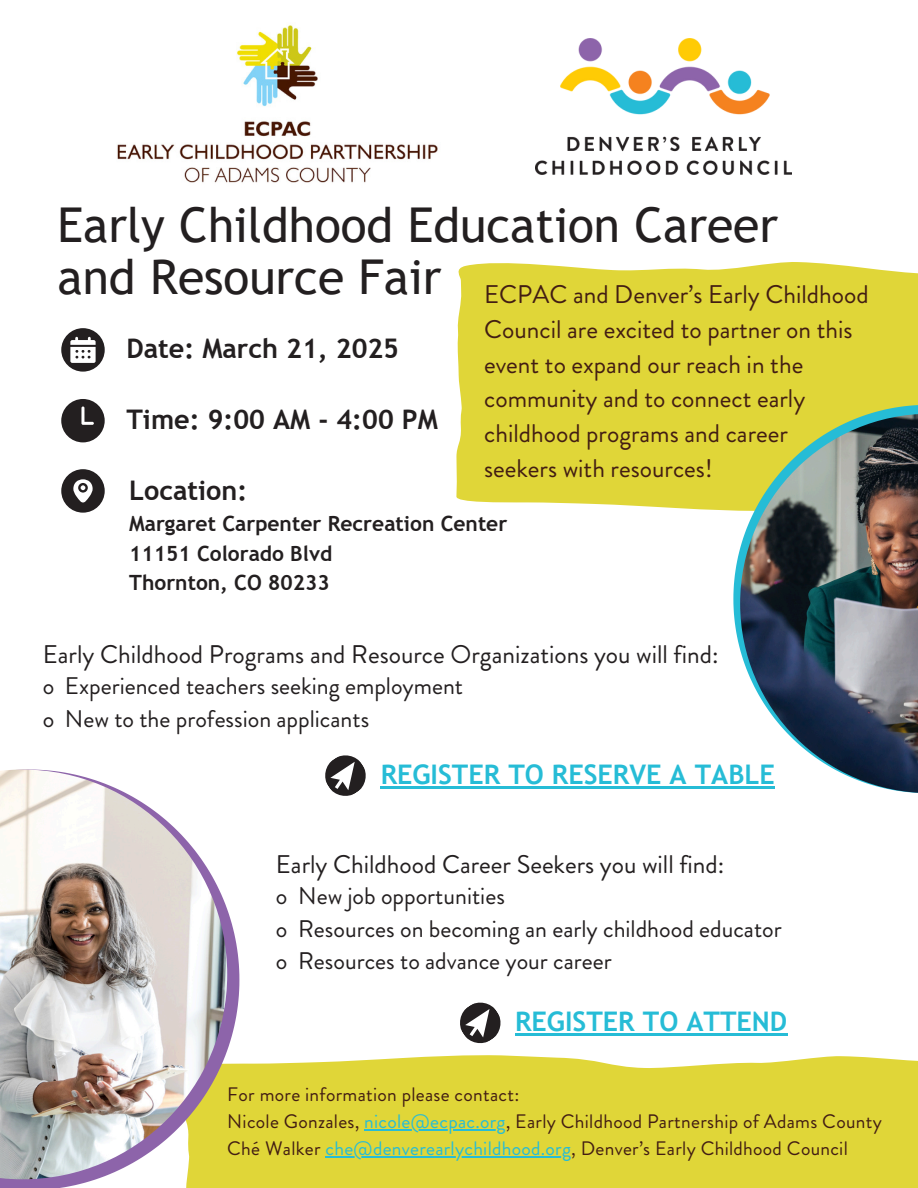
<style>
.page{position:relative;width:918px;height:1188px;background:#fff}
.page>*{position:absolute;margin:0;border:0;box-sizing:border-box;transform-origin:0 0}
.t1{font:48px/51.8px "Trebuchet MS";color:#231f20}
.t2{font:700 27px "Trebuchet MS";color:#231f20}
.t3{font:700 27px "Trebuchet MS";color:#26bcd6}
.t4{font:25.5px/34.8px "Brandon Grotesque";color:#421d13}
.t5{font:25.5px "Brandon Grotesque";color:#231f20}
.t6{font:24px/32.7px "Brandon Grotesque";color:#231f20}
.t7{font:700 21px/29.2px "Trebuchet MS";color:#231f20}
.t8{font:19.5px "Brandon Grotesque";letter-spacing:.015em;color:#421d13}
.s1{color:#26bcd6}
</style>
<div class="page">
<div style="left:239px;top:1055px;width:679px;height:133px;background:#e0d638"></div>
<svg style="left:0;top:909px;width:239px;height:279px"></svg>
<img style="left:0;top:770px;width:227px;height:409px">
<img style="left:536px;top:39px;width:255px;height:136px">
<svg style="left:61px;top:328px;width:44px;height:44px"></svg>
<svg style="left:61px;top:469px;width:44px;height:44px"></svg>
<img style="left:117px;top:25px;width:321px;height:158px">
<div style="left:456px;top:262px;width:462px;height:249px;background:#e0d638"></div>
<svg style="left:733px;top:405px;width:185px;height:244px;background:#bcd679"></svg>
<img style="left:740px;top:414px;width:178px;height:379px">
<svg style="left:61px;top:399px;width:44px;height:43px"></svg>
<svg style="left:325px;top:755px;width:41px;height:41px"></svg>
<svg style="left:460px;top:1002px;width:41px;height:42px"></svg>
<hr style="left:381px;top:786px;width:394px;height:3px;background:#26bcd6">
<hr style="left:515px;top:1034px;width:273px;height:2px;background:#26bcd6">
<hr style="left:364px;top:1129px;width:142px;height:1px;background:#26bcd6">
<hr style="left:326px;top:1156px;width:245px;height:1px;background:#26bcd6">
<h2 class="t1" style="left:57px;top:199px;width:722px">Early Childhood Education Career and Resource Fair</h2>
<p class="t4" style="left:484px;top:277px;width:386px">ECPAC and Denver’s Early Childhood<br>Council are excited to partner on this event to expand our reach in the community and to connect early childhood programs and career<br>seekers with resources!</p>
<p class="t2" style="left:126px;top:333px;width:274px">Date: March 21, 2025</p>
<h4 class="t2" style="left:126px;top:404px;width:313px">Time: 9:00 AM - 4:00 PM</h4>
<p class="t2" style="left:129px;top:475px;width:120px">Location:</p>
<p class="t7" style="left:129px;top:509px;width:380px">Margaret Carpenter Recreation Center<br>11151 Colorado Blvd<br>Thornton, CO 80233</p>
<h3 class="t5" style="left:43px;top:636px;width:677px">Early Childhood Programs and Resource Organizations you will find:</h3>
<h3 class="t6" style="left:43px;top:670px;width:422px">o Experienced teachers seeking employment o New to the profession applicants</h3>
<p class="t3" style="left:381px;top:759px;width:396px">REGISTER TO RESERVE A TABLE</p>
<p class="t5" style="left:276px;top:846px;width:450px">Early Childhood Career Seekers you will find:</p>
<h3 class="t6" style="left:276px;top:880px;width:507px">o New job opportunities<br>o Resources on becoming an early childhood educator o Resources to advance your career</h3>
<p class="t3" style="left:515px;top:1006px;width:274px">REGISTER TO ATTEND</p>
<p class="t8" style="left:227px;top:1081px;width:294px">For more information please contact:</p>
<h6 class="t8" style="left:227px;top:1108px;width:656px">Nicole Gonzales, <span class="s1">nicole@ecpac.org</span>, Early Childhood Partnership of Adams County</h6>
<h4 class="t8" style="left:227px;top:1135px;width:622px">Ché Walker <span class="s1">che@denverearlychildhood.org</span>, Denver’s Early Childhood Council</h4>
</div>
